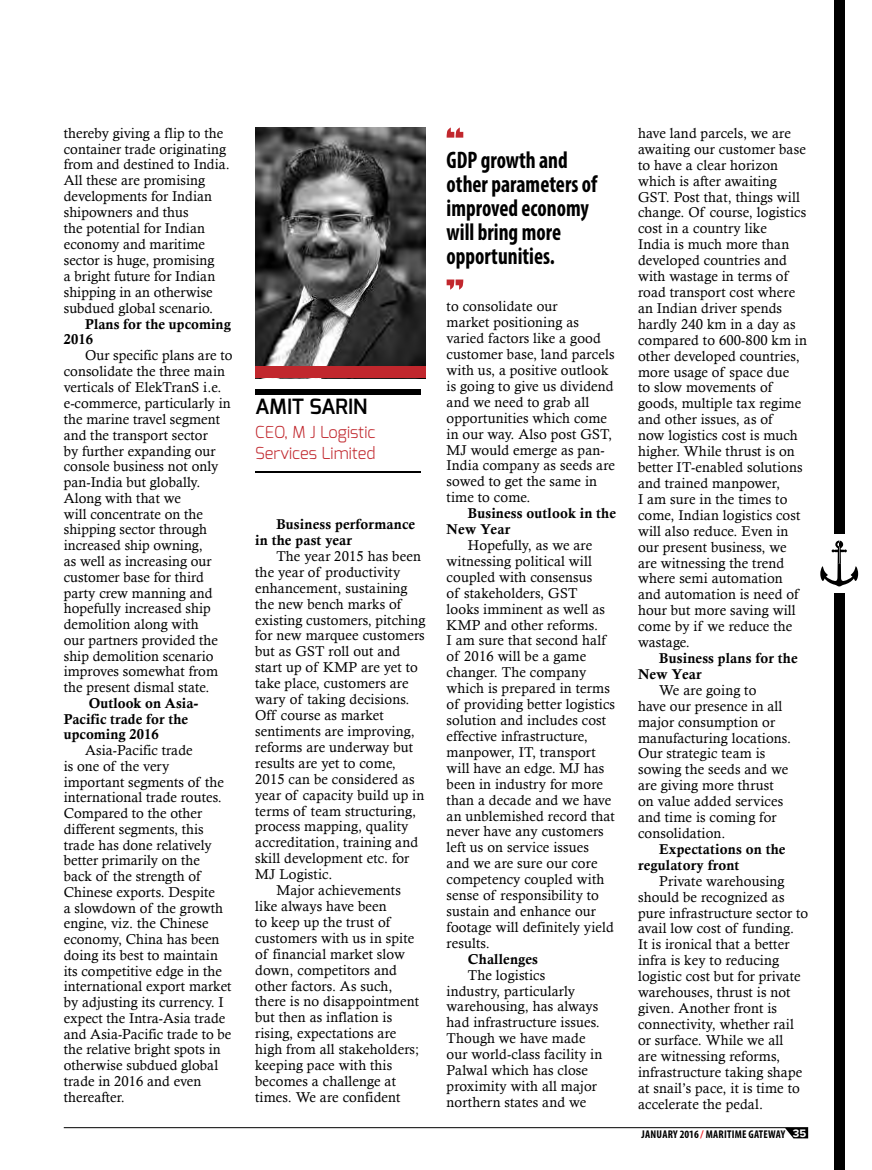
<style>
.page{position:relative;width:872px;height:1170px;background:#fff}
.page>*{position:absolute;margin:0;border:0;box-sizing:border-box;transform-origin:0 0}
.t1{font:700 condensed 24px/24px "Myriad Pro";color:#000;scale:.9 1}
.t2{font:600 21px "Exo";color:#000}
.t3{font:300 16.5px/20.9px "Exo";color:#c1272d}
.t4{font:14.25px/15.9px "Calisto";letter-spacing:.01em;color:#000}
.t5{font:14.25px/15.9px "Calis MT Bol";letter-spacing:.01em;color:#000}
.t6{font:700 condensed 11.25px "Myriad Pro";letter-spacing:.02em;color:#000}
.s1{color:#ed1d24}
.s2{font-family:"Proxima Nova";font-stretch:normal;color:#fff}
</style>
<div class="page">
<img style="left:255px;top:127px;width:170px;height:240px">
<div style="left:255px;top:389px;width:165px;height:5px;background:#000"></div>
<div style="left:255px;top:367px;width:170px;height:11px;background:#c1272d"></div>
<hr style="left:255px;top:471px;width:165px;height:2px;background:#000">
<svg style="left:446px;top:127px;width:17px;height:11px"></svg>
<svg style="left:446px;top:279px;width:17px;height:11px"></svg>
<hr style="left:64px;top:1127px;width:744px;height:1px;background:#000">
<svg style="left:785px;top:1127px;width:23px;height:11px"></svg>
<svg style="left:820px;top:540px;width:38px;height:46px"></svg>
<div style="left:834px;top:0;width:10px;height:533px;background:#000"></div>
<div style="left:834px;top:593px;width:10px;height:576px;background:#000"></div>
<p class="t4" style="left:64px;top:125px;width:168px">thereby giving a flip to the container trade originating from and destined to India.<br>All these are promising developments for Indian shipowners and thus<br>the potential for Indian economy and maritime sector is huge, promising<br>a bright future for Indian shipping in an otherwise subdued global scenario.</p>
<p class="t5" style="left:64px;top:316px;width:169px;text-indent:21px">Plans for the upcoming<br>2016</p>
<p class="t4" style="left:64px;top:347px;width:170px;text-indent:21px">Our specific plans are to consolidate the three main verticals of ElekTranS i.e. e-commerce, particularly in the marine travel segment and the transport sector<br>by further expanding our console business not only pan-India but globally.<br>Along with that we<br>will concentrate on the shipping sector through increased ship owning,<br>as well as increasing our customer base for third party crew manning and hopefully increased ship demolition along with<br>our partners provided the ship demolition scenario improves somewhat from the present dismal state.</p>
<p class="t5" style="left:64px;top:695px;width:136px;text-indent:25px">Outlook on Asia-<br>Pacific trade for the upcoming 2016</p>
<p class="t4" style="left:64px;top:742px;width:169px;text-indent:21px">Asia-Pacific trade<br>is one of the very important segments of the international trade routes.<br>Compared to the other different segments, this trade has done relatively better primarily on the back of the strength of<br>Chinese exports. Despite<br>a slowdown of the growth engine, viz. the Chinese economy, China has been doing its best to maintain its competitive edge in the international export market by adjusting its currency. I expect the Intra-Asia trade and Asia-Pacific trade to be the relative bright spots in otherwise subdued global trade in 2016 and even thereafter.</p>
<h2 class="t2" style="left:255px;top:393px;width:114px">AMIT SARIN</h2>
<p class="t3" style="left:255px;top:421px;width:122px">CEO, M J Logistic<br>Services Limited</p>
<p class="t5" style="left:255px;top:516px;width:161px;text-indent:21px">Business performance in the past year</p>
<p class="t4" style="left:276px;top:548px;width:146px">The year 2015 has been</p>
<p class="t4" style="left:255px;top:563px;width:147px">the year of productivity</p>
<p class="t4" style="left:255px;top:579px;width:154px">enhancement, sustaining</p>
<p class="t4" style="left:255px;top:595px;width:147px">the new bench marks of</p>
<p class="t4" style="left:255px;top:611px;width:172px">existing customers, pitching</p>
<p class="t4" style="left:255px;top:627px;width:171px">for new marquee customers</p>
<p class="t4" style="left:255px;top:643px;width:147px">but as GST roll out and</p>
<p class="t4" style="left:255px;top:659px;width:164px">start up of KMP are yet to</p>
<p class="t4" style="left:255px;top:675px;width:155px">take place, customers are</p>
<p class="t4" style="left:255px;top:691px;width:156px">wary of taking decisions.</p>
<p class="t4" style="left:255px;top:707px;width:130px">Off course as market</p>
<p class="t4" style="left:255px;top:723px;width:161px">sentiments are improving,</p>
<p class="t4" style="left:255px;top:738px;width:159px">reforms are underway but</p>
<p class="t4" style="left:255px;top:754px;width:142px">results are yet to come,</p>
<p class="t4" style="left:255px;top:770px;width:161px">2015 can be considered as</p>
<p class="t4" style="left:255px;top:786px;width:170px">year of capacity build up in</p>
<p class="t4" style="left:255px;top:802px;width:162px">terms of team structuring,</p>
<p class="t4" style="left:255px;top:818px;width:155px">process mapping, quality</p>
<p class="t4" style="left:255px;top:834px;width:164px">accreditation, training and</p>
<p class="t4" style="left:255px;top:850px;width:156px">skill development etc. for</p>
<p class="t4" style="left:255px;top:866px;width:79px">MJ Logistic.</p>
<p class="t4" style="left:276px;top:882px;width:126px">Major achievements</p>
<p class="t4" style="left:255px;top:897px;width:133px">like always have been</p>
<p class="t4" style="left:255px;top:913px;width:136px">to keep up the trust of</p>
<p class="t4" style="left:255px;top:929px;width:161px">customers with us in spite</p>
<p class="t4" style="left:255px;top:945px;width:151px">of financial market slow</p>
<p class="t4" style="left:255px;top:961px;width:143px">down, competitors and</p>
<p class="t4" style="left:255px;top:977px;width:139px">other factors. As such,</p>
<p class="t4" style="left:255px;top:993px;width:165px">there is no disappointment</p>
<p class="t4" style="left:255px;top:1009px;width:138px">but then as inflation is</p>
<p class="t4" style="left:255px;top:1025px;width:143px">rising, expectations are</p>
<p class="t4" style="left:255px;top:1041px;width:165px">high from all stakeholders;</p>
<p class="t4" style="left:255px;top:1056px;width:138px">keeping pace with this</p>
<p class="t4" style="left:255px;top:1072px;width:142px">becomes a challenge at</p>
<p class="t4" style="left:255px;top:1088px;width:147px">times. We are confident</p>
<h1 class="t1" style="left:446px;top:148px;width:170px">GDP growth and other parameters of improved economy will bring more opportunities.</h1>
<p class="t4" style="left:446px;top:298px;width:170px">to consolidate our<br>market positioning as varied factors like a good customer base, land parcels with us, a positive outlook is going to give us dividend and we need to grab all opportunities which come in our way. Also post GST,<br>MJ would emerge as pan-<br>India company as seeds are sowed to get the same in time to come.</p>
<p class="t5" style="left:446px;top:505px;width:171px;text-indent:21px">Business outlook in the<br>New Year</p>
<p class="t4" style="left:446px;top:537px;width:170px;text-indent:21px">Hopefully, as we are witnessing political will coupled with consensus<br>of stakeholders, GST<br>looks imminent as well as<br>KMP and other reforms.<br>I am sure that second half of 2016 will be a game changer. The company which is prepared in terms of providing better logistics solution and includes cost effective infrastructure, manpower, IT, transport will have an edge. MJ has been in industry for more than a decade and we have an unblemished record that never have any customers left us on service issues and we are sure our core competency coupled with sense of responsibility to sustain and enhance our footage will definitely yield results.</p>
<p class="t5" style="left:468px;top:950px;width:72px">Challenges</p>
<p class="t4" style="left:446px;top:966px;width:157px;text-indent:21px">The logistics industry, particularly warehousing, has always had infrastructure issues.<br>Though we have made our world-class facility in<br>Palwal which has close proximity with all major northern states and we</p>
<p class="t4" style="left:638px;top:125px;width:170px">have land parcels, we are awaiting our customer base to have a clear horizon which is after awaiting<br>GST. Post that, things will change. Of course, logistics cost in a country like<br>India is much more than developed countries and with wastage in terms of road transport cost where an Indian driver spends hardly 240 km in a day as compared to 600-800 km in other developed countries, more usage of space due<br>to slow movements of goods, multiple tax regime and other issues, as of<br>now logistics cost is much higher. While thrust is on better IT-enabled solutions and trained manpower,<br>I am sure in the times to come, Indian logistics cost will also reduce. Even in our present business, we are witnessing the trend where semi automation and automation is need of hour but more saving will come by if we reduce the wastage.</p>
<p class="t5" style="left:638px;top:650px;width:161px;text-indent:21px">Business plans for the<br>New Year</p>
<p class="t4" style="left:638px;top:681px;width:155px;text-indent:21px">We are going to<br>have our presence in all major consumption or manufacturing locations.<br>Our strategic team is sowing the seeds and we are giving more thrust on value added services and time is coming for consolidation.</p>
<p class="t5" style="left:638px;top:841px;width:149px;text-indent:21px">Expectations on the regulatory front</p>
<p class="t4" style="left:638px;top:872px;width:172px;text-indent:21px">Private warehousing should be recognized as pure infrastructure sector to avail low cost of funding.<br>It is ironical that a better infra is key to reducing logistic cost but for private warehouses, thrust is not given. Another front is connectivity, whether rail or surface. While we all<br>are witnessing reforms, infrastructure taking shape at snail’s pace, it is time to accelerate the pedal.</p>
<p class="t6" style="left:641px;top:1127px;width:166px">JANUARY 2016 <span class="s1">/</span> maritime gateway <span class="s2">35</span></p>
</div>
